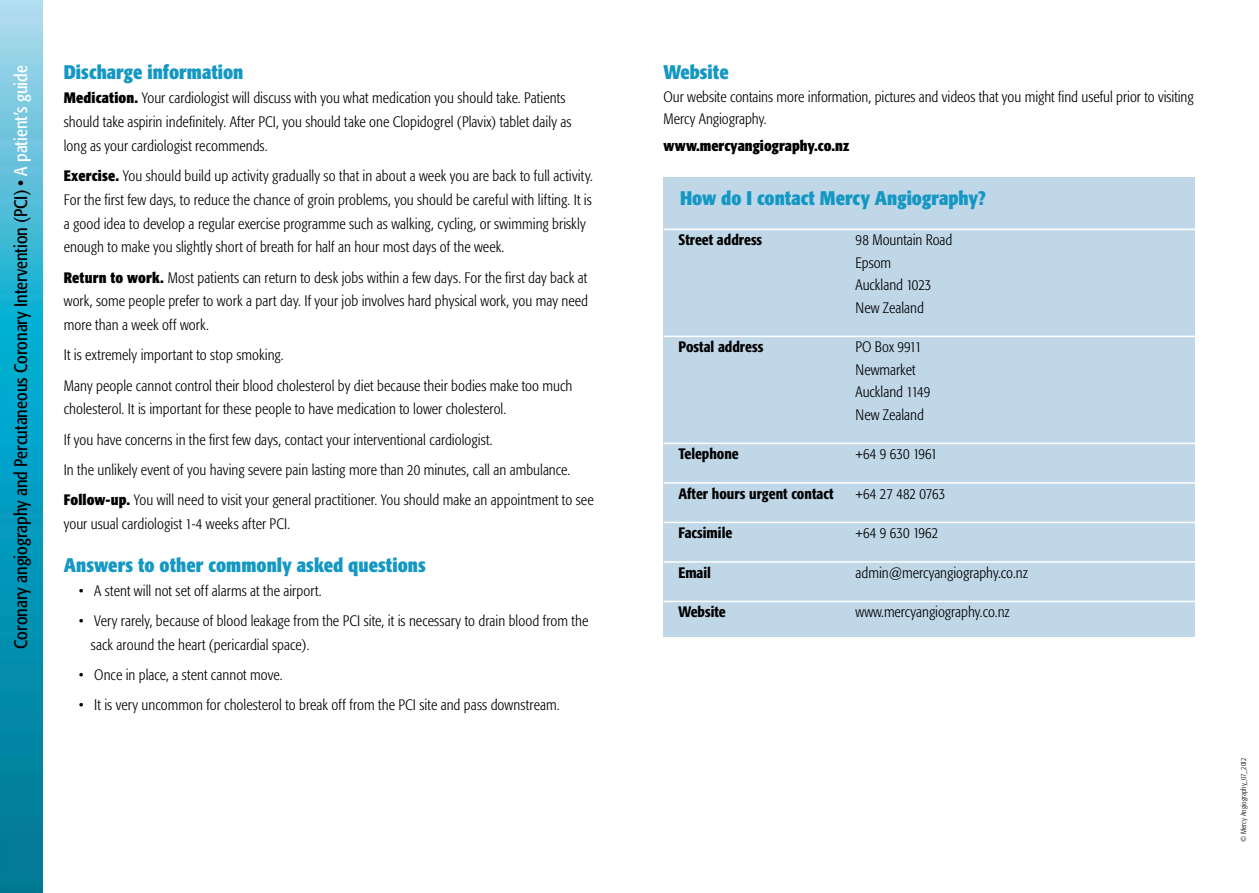
<style>
.page{position:relative;width:1259px;height:893px;background:#fff}
.page>*{position:absolute;margin:0;border:0;box-sizing:border-box;transform-origin:0 0}
.t1{font:700 condensed 19.5px "Formata";color:#1498c3}
.t2{font:condensed 18px "Formata";color:#000}
.t3{font:300 condensed 15px/23.9px "Formata";letter-spacing:.005em;color:#000}
.t4{font:500 condensed 15px "Formata";color:#000}
.t5{font:700 condensed 15px "Formata";color:#000}
.t6{font:300 condensed 7.5px "Formata";color:#000}
.s1{color:#fff}
.s2{font-weight:700}
</style>
<div class="page">
<div style="left:663px;top:177px;width:532px;height:460px;background:#c0d7e8"></div>
<hr style="left:663px;top:229px;width:532px;height:1px;background:#fff">
<hr style="left:663px;top:336px;width:532px;height:1px;background:#fff">
<hr style="left:663px;top:443px;width:532px;height:1px;background:#fff">
<hr style="left:663px;top:482px;width:532px;height:2px;background:#fff">
<hr style="left:663px;top:522px;width:532px;height:1px;background:#fff">
<hr style="left:663px;top:561px;width:532px;height:2px;background:#fff">
<hr style="left:663px;top:601px;width:532px;height:1px;background:#fff">
<img style="left:0;top:0;width:42px;height:893px">
<p class="t2" style="left:10px;top:649px;width:585px;rotate:-90deg">Coronary angiography and Percutaneous Coronary Intervention (PCI) • <span class="s1">A patient’s guide</span></p>
<h1 class="t1" style="left:64px;top:60px;width:181px">Discharge information</h1>
<p class="t3" style="left:64px;top:86px;width:509px"><span class="s2">Medication.</span> Your cardiologist will discuss with you what medication you should take. Patients should take aspirin indefinitely. After PCI, you should take one Clopidogrel (Plavix) tablet daily as long as your cardiologist recommends.</p>
<p class="t3" style="left:64px;top:164px;width:531px"><span class="s2">Exercise.</span> You should build up activity gradually so that in about a week you are back to full activity.<br>For the first few days, to reduce the chance of groin problems, you should be careful with lifting. It is a good idea to develop a regular exercise programme such as walking, cycling, or swimming briskly enough to make you slightly short of breath for half an hour most days of the week.</p>
<p class="t3" style="left:64px;top:266px;width:526px;text-align:justify"><span class="s2">Return to work.</span> Most patients can return to desk jobs within a few days. For the first day back at work, some people prefer to work a part day. If your job involves hard physical work, you may need more than a week off work.</p>
<p class="t3" style="left:64px;top:340px;width:510px;line-height:30.2px">It is extremely important to stop smoking.<br>Many people cannot control their blood cholesterol by diet because their bodies make too much</p>
<p class="t3" style="left:64px;top:394px;width:531px;line-height:30.2px">cholesterol. It is important for these people to have medication to lower cholesterol.<br>If you have concerns in the first few days, contact your interventional cardiologist.<br>In the unlikely event of you having severe pain lasting more than 20 minutes, call an ambulance.<br><span class="s2">Follow-up.</span> You will need to visit your general practitioner. You should make an appointment to see</p>
<p class="t3" style="left:64px;top:512px;width:228px">your usual cardiologist 1-4 weeks after PCI.</p>
<h1 class="t1" style="left:64px;top:553px;width:363px">Answers to other commonly asked questions</h1>
<p class="t3" style="left:79px;top:579px;width:244px">• A stent will not set off alarms at the airport.</p>
<p class="t3" style="left:91px;top:609px;width:499px;text-indent:-12px">• Very rarely, because of blood leakage from the PCI site, it is necessary to drain blood from the sack around the heart (pericardial space).</p>
<p class="t3" style="left:79px;top:663px;width:205px">• Once in place, a stent cannot move.</p>
<p class="t3" style="left:79px;top:693px;width:482px">• It is very uncommon for cholesterol to break off from the PCI site and pass downstream.</p>
<h1 class="t1" style="left:663px;top:60px;width:67px">Website</h1>
<p class="t3" style="left:663px;top:85px;width:532px;line-height:22.5px">Our website contains more information, pictures and videos that you might find useful prior to visiting<br>Mercy Angiography.</p>
<p class="t5" style="left:663px;top:136px;width:187px">www.mercyangiography.co.nz</p>
<h1 class="t1" style="left:680px;top:186px;width:307px">How do I contact Mercy Angiography?</h1>
<p class="t4" style="left:678px;top:231px;width:85px">Street address</p>
<p class="t3" style="left:855px;top:229px;width:98px;line-height:22.5px">98 Mountain Road<br>Epsom<br>Auckland 1023<br>New Zealand</p>
<p class="t4" style="left:678px;top:338px;width:86px">Postal address</p>
<p class="t3" style="left:855px;top:336px;width:76px;line-height:22.5px">PO Box 9911<br>Newmarket<br>Auckland 1149<br>New Zealand</p>
<p class="t4" style="left:678px;top:445px;width:62px">Telephone</p>
<p class="t3" style="left:855px;top:442px;width:83px">+64 9 630 1961</p>
<p class="t4" style="left:678px;top:484px;width:156px">After hours urgent contact</p>
<p class="t3" style="left:855px;top:482px;width:91px">+64 27 482 0763</p>
<p class="t4" style="left:678px;top:524px;width:55px">Facsimile</p>
<p class="t3" style="left:855px;top:521px;width:84px">+64 9 630 1962</p>
<p class="t4" style="left:678px;top:563px;width:34px">Email</p>
<p class="t3" style="left:855px;top:561px;width:174px">admin@mercyangiography.co.nz</p>
<p class="t4" style="left:678px;top:603px;width:49px">Website</p>
<p class="t3" style="left:855px;top:600px;width:156px">www.mercyangiography.co.nz</p>
<p class="t6" style="left:1239px;top:842px;width:86px;rotate:-90deg">© Mercy Angiography_07_2012</p>
</div>
